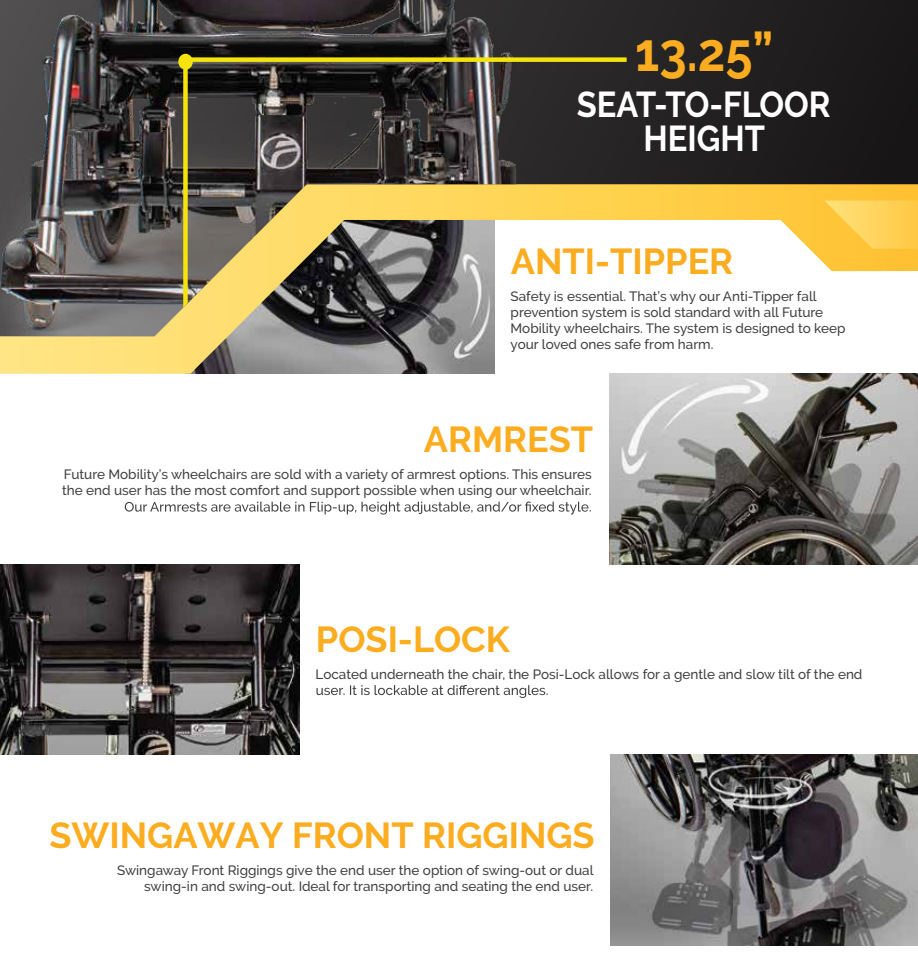
<style>
.page{position:relative;width:918px;height:972px;background:#fff}
.page>*{position:absolute;margin:0;border:0;box-sizing:border-box;transform-origin:0 0}
.t1{font:700 53.7px "Raleway";color:#fbac20;scale:.91 1}
.t2{font:700 36px "Raleway";color:#fbac1f}
.t3{font:700 35.85px/34.3px "Raleway";color:#fff;text-align:center;scale:.91 1}
.t4{font:500 13.5px/16.2px "Raleway";color:#414042}
</style>
<div class="page">
<svg style="left:316px;top:685px;width:232px;height:13px"></svg>
<img style="left:0;top:564px;width:300px;height:191px">
<svg style="left:125px;top:502px;width:466px;height:13px"></svg>
<img style="left:609px;top:374px;width:309px;height:190px">
<img style="left:611px;top:755px;width:307px;height:190px">
<svg style="left:0;top:336px;width:918px;height:38px"></svg>
<img style="left:0;top:0;width:918px;height:336px">
<svg style="left:181px;top:55px;width:450px;height:262px"></svg>
<div style="left:178px;top:54px;width:15px;height:16px;background:#f4e30c;border-radius:50%"></div>
<svg style="left:824px;top:201px;width:94px;height:48px"></svg>
<h1 class="t1" style="left:635px;top:21px;width:153px">13.25”</h1>
<h3 class="t3" style="left:577px;top:87px;width:280px">SEAT-TO-FLOOR<br>HEIGHT</h3>
<h2 class="t2" style="left:511px;top:241px;width:224px">ANTI-TIPPER</h2>
<p class="t4" style="left:511px;top:288px;width:337px">Safety is essential. That’s why our Anti-Tipper fall prevention system is sold standard with all Future Mobility wheelchairs. The system is designed to keep your loved ones safe from harm.</p>
<h2 class="t2" style="left:424px;top:419px;width:171px">ARMREST</h2>
<p class="t4" style="left:62px;top:466px;width:531px">Future Mobility’s wheelchairs are sold with a variety of armrest options. This ensures the end user has the most comfort and support possible when using our wheelchair.</p>
<h2 class="t2" style="left:316px;top:619px;width:196px">POSI-LOCK</h2>
<p class="t4" style="left:316px;top:666px;width:548px">Located underneath the chair, the Posi-Lock allows for a gentle and slow tilt of the end</p>
<h2 class="t2" style="left:50px;top:815px;width:547px">SWINGAWAY FRONT RIGGINGS</h2>
<p class="t4" style="left:117px;top:862px;width:478px;text-align:right">Swingaway Front Riggings give the end user the option of swing-out or dual swing-in and swing-out. Ideal for transporting and seating the end user.</p>
</div>
